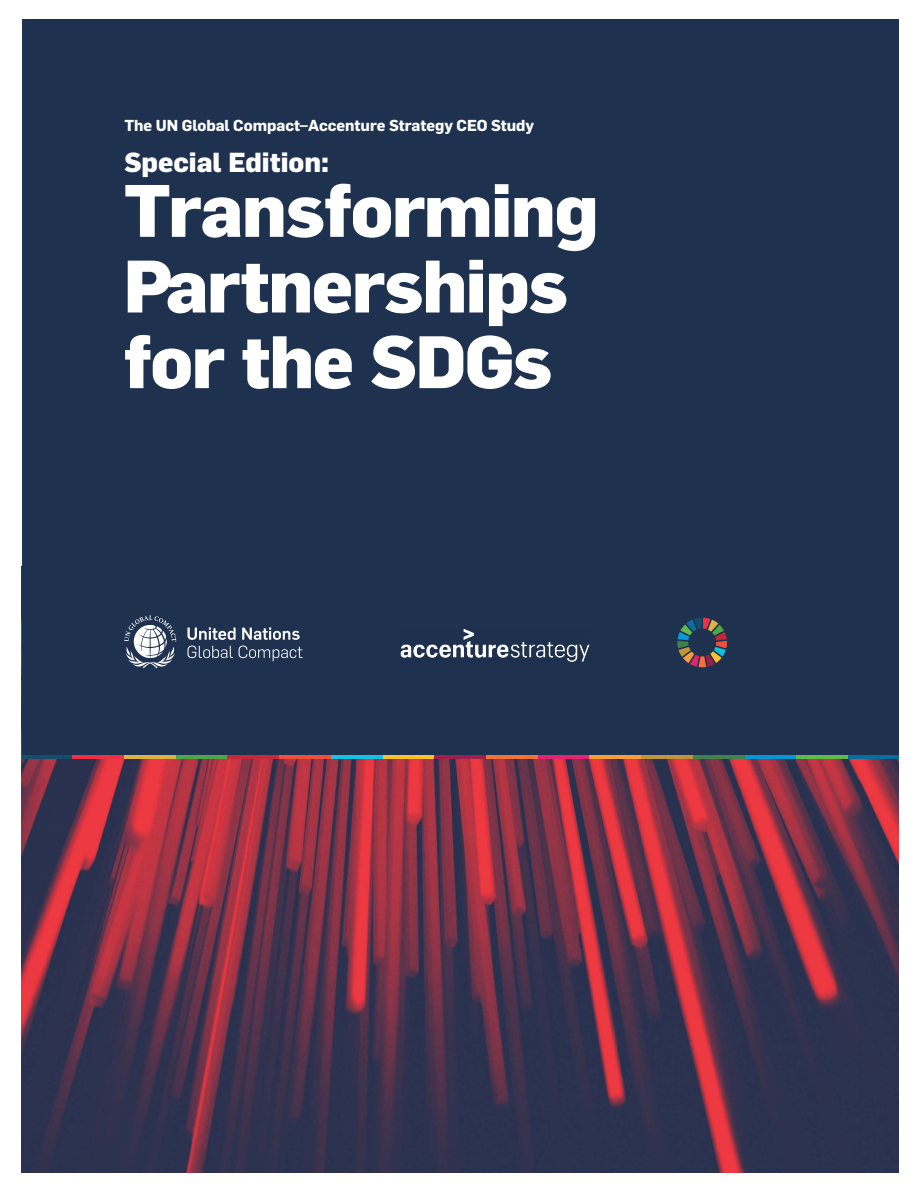
<style>
.page{position:relative;width:918px;height:1188px;background:#fff}
.page>*{position:absolute;margin:0;border:0;box-sizing:border-box;transform-origin:0 0}
.t1{font:800 72.75px/75.6px "Flama";letter-spacing:-.02em;color:#fff}
.t2{font:800 27px "Flama";color:#fff}
.t3{font:700 15.6px "Flama";color:#fff}
</style>
<div class="page">
<img style="left:22px;top:758px;width:877px;height:414px">
<div style="left:22px;top:20px;width:877px;height:738px;background:#1e3250"></div>
<svg style="left:124px;top:616px;width:179px;height:52px"></svg>
<svg style="left:677px;top:618px;width:50px;height:49px"></svg>
<hr style="left:22px;top:755px;width:51px;height:3px;background:#154d6d">
<hr style="left:73px;top:755px;width:51px;height:3px;background:#ee3047">
<hr style="left:124px;top:755px;width:52px;height:3px;background:#deb242">
<hr style="left:176px;top:755px;width:52px;height:3px;background:#4da548">
<hr style="left:228px;top:755px;width:51px;height:3px;background:#c7273a">
<hr style="left:279px;top:755px;width:52px;height:3px;background:#f04e3a">
<hr style="left:331px;top:755px;width:52px;height:3px;background:#15c1e1">
<hr style="left:383px;top:755px;width:51px;height:3px;background:#fbc12b">
<hr style="left:434px;top:755px;width:52px;height:3px;background:#9e1f4a">
<hr style="left:486px;top:755px;width:52px;height:3px;background:#f3723a">
<hr style="left:538px;top:755px;width:52px;height:3px;background:#e22471">
<hr style="left:590px;top:755px;width:51px;height:3px;background:#f99d3a">
<hr style="left:641px;top:755px;width:52px;height:3px;background:#c0953b">
<hr style="left:693px;top:755px;width:52px;height:3px;background:#41814d">
<hr style="left:745px;top:755px;width:51px;height:3px;background:#0497d5">
<hr style="left:796px;top:755px;width:52px;height:3px;background:#5ebb49">
<hr style="left:848px;top:755px;width:51px;height:3px;background:#066e9f">
<img style="left:400px;top:628px;width:189px;height:33px">
<p class="t3" style="left:124px;top:114px;width:411px">The UN Global Compact–Accenture Strategy CEO Study</p>
<h2 class="t2" style="left:124px;top:145px;width:206px">Special Edition:</h2>
<h1 class="t1" style="left:124px;top:171px;width:477px">Transforming<br>Partnerships for the SDGs</h1>
</div>
